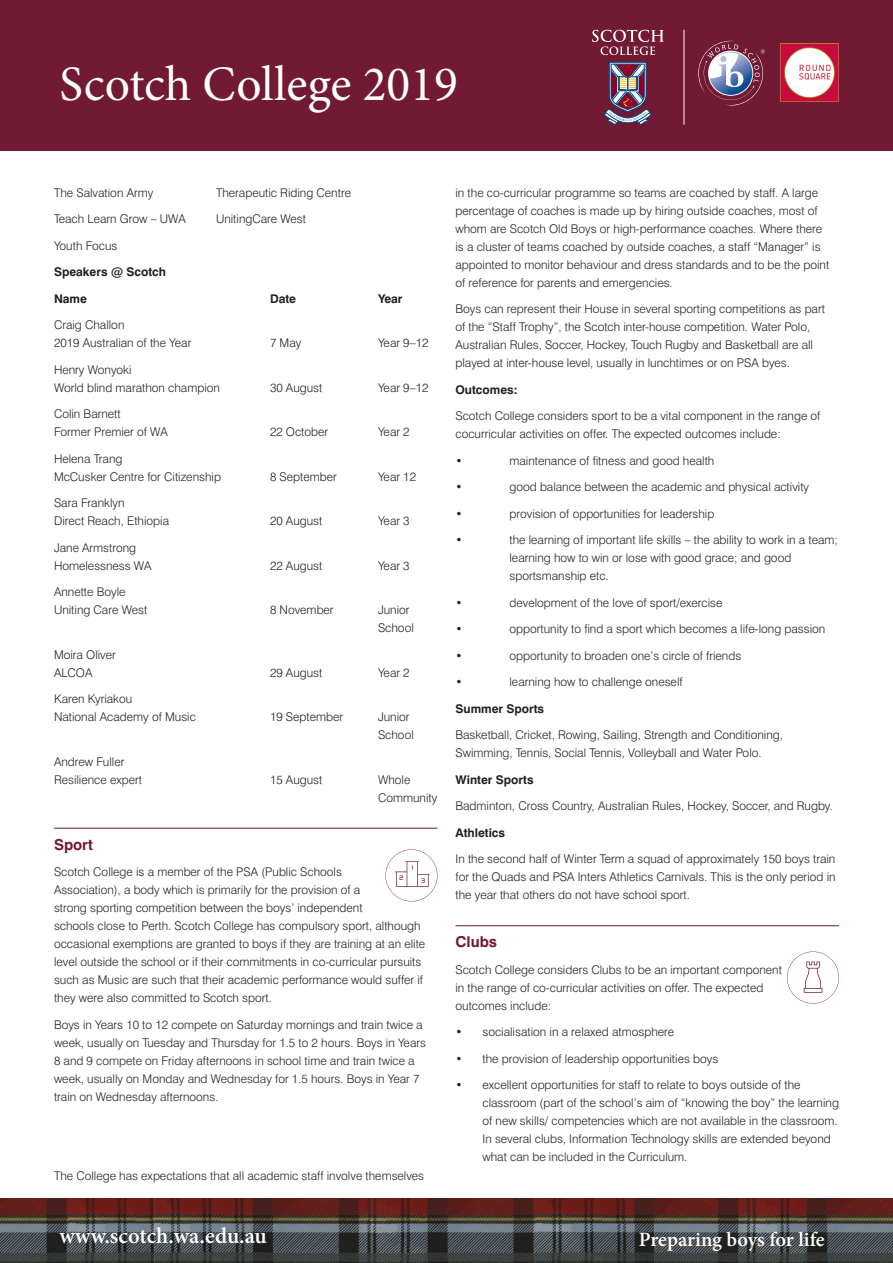
<style>
.page{position:relative;width:893px;height:1263px;background:#fff}
.page>*{position:absolute;margin:0;border:0;box-sizing:border-box;transform-origin:0 0}
.t1{font:49.5px "Minion Pro";color:#fff}
.t2{font:600 22.5px "Minion Pro";color:#fff}
.t3{font:600 20.4px "Minion Pro";letter-spacing:-.005em;color:#fff}
.Red_Line{font:700 15px "Swiss 721 BT";color:#721934}
.Body_Copy_8_12{font:300 12px/18px "Swiss 721 BT";color:#231f20}
.Body_Copy_8_12-2{font:700 12px "Swiss 721 BT";color:#231f20}
</style>
<div class="page">
<hr style="left:54px;top:828px;width:383px;height:1px;background:#721934">
<hr style="left:455px;top:925px;width:384px;height:1px;background:#721934">
<svg style="left:385px;top:849px;width:52px;height:52px"></svg>
<svg style="left:787px;top:951px;width:52px;height:52px"></svg>
<div style="left:0;top:0;width:893px;height:151px;background:#721934"></div>
<img style="left:0;top:1199px;width:154px;height:64px">
<img style="left:653px;top:1199px;width:240px;height:64px">
<img style="left:154px;top:1199px;width:499px;height:64px">
<hr style="left:684px;top:30px;width:1px;height:95px;background:#fff">
<svg style="left:698px;top:41px;width:67px;height:65px"></svg>
<img style="left:780px;top:43px;width:59px;height:59px">
<svg style="left:592px;top:30px;width:72px;height:25px"></svg>
<svg style="left:604px;top:62px;width:48px;height:63px"></svg>
<h1 class="t1" style="left:60px;top:51px;width:400px">Scotch College 2019</h1>
<p class="Body_Copy_8_12" style="left:54px;top:183px;width:101px">The Salvation Army</p>
<p class="Body_Copy_8_12" style="left:216px;top:183px;width:137px">Therapeutic Riding Centre</p>
<p class="Body_Copy_8_12" style="left:54px;top:210px;width:133px">Teach Learn Grow – UWA</p>
<p class="Body_Copy_8_12" style="left:216px;top:210px;width:92px">UnitingCare West</p>
<p class="Body_Copy_8_12" style="left:54px;top:236px;width:65px">Youth Focus</p>
<p class="Body_Copy_8_12-2" style="left:54px;top:265px;width:113px">Speakers @ Scotch</p>
<p class="Body_Copy_8_12-2" style="left:54px;top:291px;width:34px">Name</p>
<p class="Body_Copy_8_12-2" style="left:270px;top:291px;width:28px">Date</p>
<p class="Body_Copy_8_12-2" style="left:378px;top:291px;width:26px">Year</p>
<p class="Body_Copy_8_12" style="left:54px;top:316px;width:139px">Craig Challon<br>2019 Australian of the Year</p>
<p class="Body_Copy_8_12" style="left:270px;top:334px;width:33px">7 May</p>
<p class="Body_Copy_8_12" style="left:378px;top:334px;width:52px">Year 9–12</p>
<p class="Body_Copy_8_12" style="left:54px;top:360px;width:167px">Henry Wonyoki<br>World blind marathon champion</p>
<p class="Body_Copy_8_12" style="left:54px;top:405px;width:115px">Colin Barnett<br>Former Premier of WA</p>
<p class="Body_Copy_8_12" style="left:54px;top:449px;width:168px">Helena Trang<br>McCusker Centre for Citizenship</p>
<p class="Body_Copy_8_12" style="left:54px;top:494px;width:117px">Sara Franklyn<br>Direct Reach, Ethiopia</p>
<p class="Body_Copy_8_12" style="left:54px;top:538px;width:99px">Jane Armstrong<br>Homelessness WA</p>
<p class="Body_Copy_8_12" style="left:54px;top:583px;width:95px">Annette Boyle<br>Uniting Care West</p>
<p class="Body_Copy_8_12" style="left:54px;top:645px;width:63px">Moira Oliver<br>ALCOA</p>
<p class="Body_Copy_8_12" style="left:54px;top:690px;width:143px">Karen Kyriakou<br>National Academy of Music</p>
<p class="Body_Copy_8_12" style="left:54px;top:752px;width:89px">Andrew Fuller<br>Resilience expert</p>
<p class="Body_Copy_8_12" style="left:270px;top:378px;width:54px">30 August</p>
<p class="Body_Copy_8_12" style="left:378px;top:378px;width:52px">Year 9–12</p>
<p class="Body_Copy_8_12" style="left:270px;top:423px;width:60px">22 October</p>
<p class="Body_Copy_8_12" style="left:378px;top:423px;width:33px">Year 2</p>
<p class="Body_Copy_8_12" style="left:270px;top:467px;width:68px">8 September</p>
<p class="Body_Copy_8_12" style="left:378px;top:467px;width:40px">Year 12</p>
<p class="Body_Copy_8_12" style="left:270px;top:512px;width:54px">20 August</p>
<p class="Body_Copy_8_12" style="left:378px;top:512px;width:33px">Year 3</p>
<p class="Body_Copy_8_12" style="left:270px;top:556px;width:54px">22 August</p>
<p class="Body_Copy_8_12" style="left:378px;top:556px;width:33px">Year 3</p>
<p class="Body_Copy_8_12" style="left:270px;top:601px;width:65px">8 November</p>
<p class="Body_Copy_8_12" style="left:378px;top:601px;width:37px">Junior<br>School</p>
<p class="Body_Copy_8_12" style="left:270px;top:663px;width:54px">29 August</p>
<p class="Body_Copy_8_12" style="left:378px;top:663px;width:33px">Year 2</p>
<p class="Body_Copy_8_12" style="left:270px;top:708px;width:75px">19 September</p>
<p class="Body_Copy_8_12" style="left:378px;top:708px;width:37px">Junior<br>School</p>
<p class="Body_Copy_8_12" style="left:270px;top:770px;width:54px">15 August</p>
<p class="Body_Copy_8_12" style="left:378px;top:770px;width:61px">Whole<br>Community</p>
<p class="Red_Line" style="left:54px;top:835px;width:40px">Sport</p>
<p class="Body_Copy_8_12" style="left:54px;top:863px;width:373px">Scotch College is a member of the PSA (Public Schools<br>Association), a body which is primarily for the provision of a<br>strong sporting competition between the boys’ independent<br>schools close to Perth. Scotch College has compulsory sport, although occasional exemptions are granted to boys if they are training at an elite level outside the school or if their commitments in co-curricular pursuits such as Music are such that their academic performance would suffer if they were also committed to Scotch sport.</p>
<p class="Body_Copy_8_12" style="left:54px;top:1015px;width:373px">Boys in Years 10 to 12 compete on Saturday mornings and train twice a week, usually on Tuesday and Thursday for 1.5 to 2 hours. Boys in Years 8 and 9 compete on Friday afternoons in school time and train twice a week, usually on Monday and Wednesday for 1.5 hours. Boys in Year 7 train on Wednesday afternoons.</p>
<p class="Body_Copy_8_12" style="left:54px;top:1167px;width:372px">The College has expectations that all academic staff involve themselves</p>
<p class="Body_Copy_8_12" style="left:455px;top:183px;width:375px">in the co-curricular programme so teams are coached by staff. A large percentage of coaches is made up by hiring outside coaches, most of whom are Scotch Old Boys or high-performance coaches. Where there is a cluster of teams coached by outside coaches, a staff “Manager” is appointed to monitor behaviour and dress standards and to be the point of reference for parents and emergencies.</p>
<p class="Body_Copy_8_12" style="left:455px;top:300px;width:371px">Boys can represent their House in several sporting competitions as part of the “Staff Trophy”, the Scotch inter-house competition. Water Polo, Australian Rules, Soccer, Hockey, Touch Rugby and Basketball are all played at inter-house level, usually in lunchtimes or on PSA byes.</p>
<p class="Body_Copy_8_12-2" style="left:455px;top:382px;width:63px">Outcomes:</p>
<p class="Body_Copy_8_12" style="left:455px;top:407px;width:366px">Scotch College considers sport to be a vital component in the range of cocurricular activities on offer. The expected outcomes include:</p>
<p class="Body_Copy_8_12" style="left:455px;top:451px;width:9px">•</p>
<p class="Body_Copy_8_12" style="left:509px;top:451px;width:206px">maintenance of fitness and good health</p>
<p class="Body_Copy_8_12" style="left:455px;top:478px;width:9px">•</p>
<p class="Body_Copy_8_12" style="left:509px;top:478px;width:301px">good balance between the academic and physical activity</p>
<p class="Body_Copy_8_12" style="left:455px;top:504px;width:9px">•</p>
<p class="Body_Copy_8_12" style="left:509px;top:504px;width:206px">provision of opportunities for leadership</p>
<p class="Body_Copy_8_12" style="left:455px;top:531px;width:9px">•</p>
<p class="Body_Copy_8_12" style="left:509px;top:531px;width:330px">the learning of important life skills – the ability to work in a team; learning how to win or lose with good grace; and good sportsmanship etc.</p>
<p class="Body_Copy_8_12" style="left:455px;top:593px;width:9px">•</p>
<p class="Body_Copy_8_12" style="left:509px;top:593px;width:215px">development of the love of sport/exercise</p>
<p class="Body_Copy_8_12" style="left:455px;top:620px;width:9px">•</p>
<p class="Body_Copy_8_12" style="left:509px;top:620px;width:317px">opportunity to find a sport which becomes a life-long passion</p>
<p class="Body_Copy_8_12" style="left:455px;top:646px;width:9px">•</p>
<p class="Body_Copy_8_12" style="left:509px;top:646px;width:233px">opportunity to broaden one’s circle of friends</p>
<p class="Body_Copy_8_12" style="left:455px;top:673px;width:9px">•</p>
<p class="Body_Copy_8_12" style="left:509px;top:673px;width:175px">learning how to challenge oneself</p>
<p class="Body_Copy_8_12-2" style="left:455px;top:701px;width:90px">Summer Sports</p>
<p class="Body_Copy_8_12" style="left:455px;top:726px;width:329px">Basketball, Cricket, Rowing, Sailing, Strength and Conditioning,<br>Swimming, Tennis, Social Tennis, Volleyball and Water Polo.</p>
<p class="Body_Copy_8_12-2" style="left:455px;top:772px;width:80px">Winter Sports</p>
<p class="Body_Copy_8_12" style="left:455px;top:797px;width:379px">Badminton, Cross Country, Australian Rules, Hockey, Soccer, and Rugby.</p>
<p class="Body_Copy_8_12-2" style="left:455px;top:825px;width:51px">Athletics</p>
<p class="Body_Copy_8_12" style="left:455px;top:850px;width:382px;text-align:justify">In the second half of Winter Term a squad of approximately 150 boys train for the Quads and PSA Inters Athletics Carnivals. This is the only period in the year that others do not have school sport.</p>
<p class="Red_Line" style="left:455px;top:933px;width:43px">Clubs</p>
<p class="Body_Copy_8_12" style="left:455px;top:960px;width:328px">Scotch College considers Clubs to be an important component in the range of co-curricular activities on offer. The expected outcomes include:</p>
<p class="Body_Copy_8_12" style="left:455px;top:1023px;width:220px">• socialisation in a relaxed atmosphere</p>
<p class="Body_Copy_8_12" style="left:455px;top:1049px;width:264px">• the provision of leadership opportunities boys</p>
<p class="Body_Copy_8_12" style="left:482px;top:1076px;width:358px;text-indent:-27px">• excellent opportunities for staff to relate to boys outside of the classroom (part of the school’s aim of “knowing the boy” the learning of new skills/ competencies which are not available in the classroom.<br>In several clubs, Information Technology skills are extended beyond what can be included in the Curriculum.</p>
<h2 class="t2" style="left:60px;top:1220px;width:209px">www.scotch.wa.edu.au</h2>
<h3 class="t3" style="left:639px;top:1225px;width:188px">Preparing boys for life</h3>
</div>
